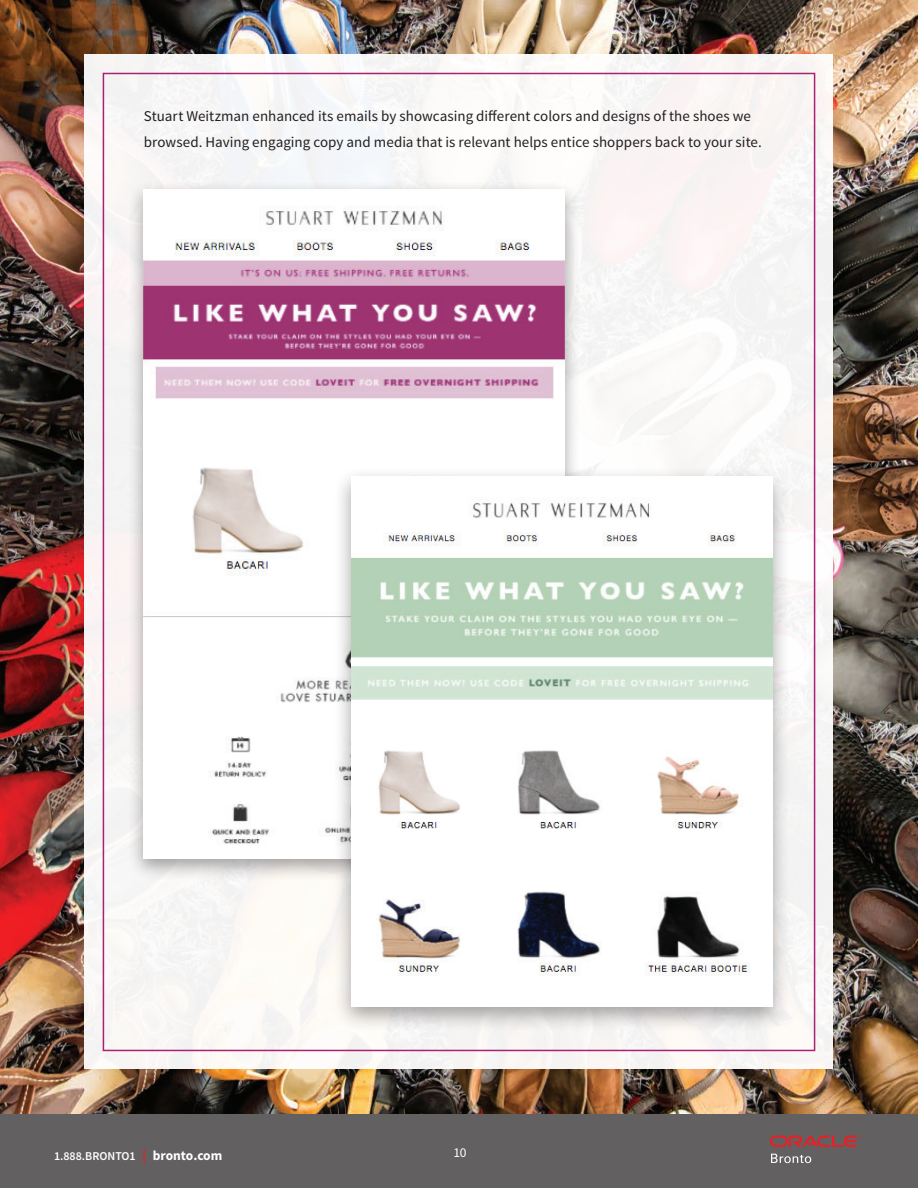
<style>
.page{position:relative;width:918px;height:1188px;background:#fff}
.page>*{position:absolute;margin:0;border:0;box-sizing:border-box;transform-origin:0 0}
.t1{font:15px/25.5px "Source Sans Pro";color:#231f20}
.t2{font:13.5px "Source Sans Pro";color:#fff}
.t3{font:600 12px "Source Sans Pro";color:#fff}
.s1{font-family:"ITC Avant Garde Std";font-weight:400;font-size:15px;color:#ee1d23}
.s2{font-weight:700;font-size:13.5px}
</style>
<div class="page">
<div style="left:0;top:1114px;width:918px;height:74px;background:#626060"></div>
<svg style="left:770px;top:1136px;width:91px;height:11px"></svg>
<svg style="left:771px;top:1154px;width:40px;height:9px"></svg>
<img style="left:0;top:0;width:918px;height:1113px">
<div style="left:85px;top:55px;width:748px;height:1014px;background:#f8f6f5"></div>
<div style="left:128px;top:180px;width:453px;height:701px;background:#231f20;opacity:.4"></div>
<img style="left:144px;top:189px;width:421px;height:669px">
<div style="left:333px;top:467px;width:457px;height:565px;background:#231f20;opacity:.4"></div>
<img style="left:351px;top:476px;width:421px;height:531px">
<p class="t1" style="left:144px;top:104px;width:619px">Stuart Weitzman enhanced its emails by showcasing different colors and designs of the shoes we browsed. Having engaging copy and media that is relevant helps entice shoppers back to your site.</p>
<p class="t3" style="left:54px;top:1149px;width:170px">1.888.BRONTO1 <span class="s1">|</span> <span class="s2">bronto.com</span></p>
<p class="t2" style="left:453px;top:1144px;width:15px">10</p>
</div>
